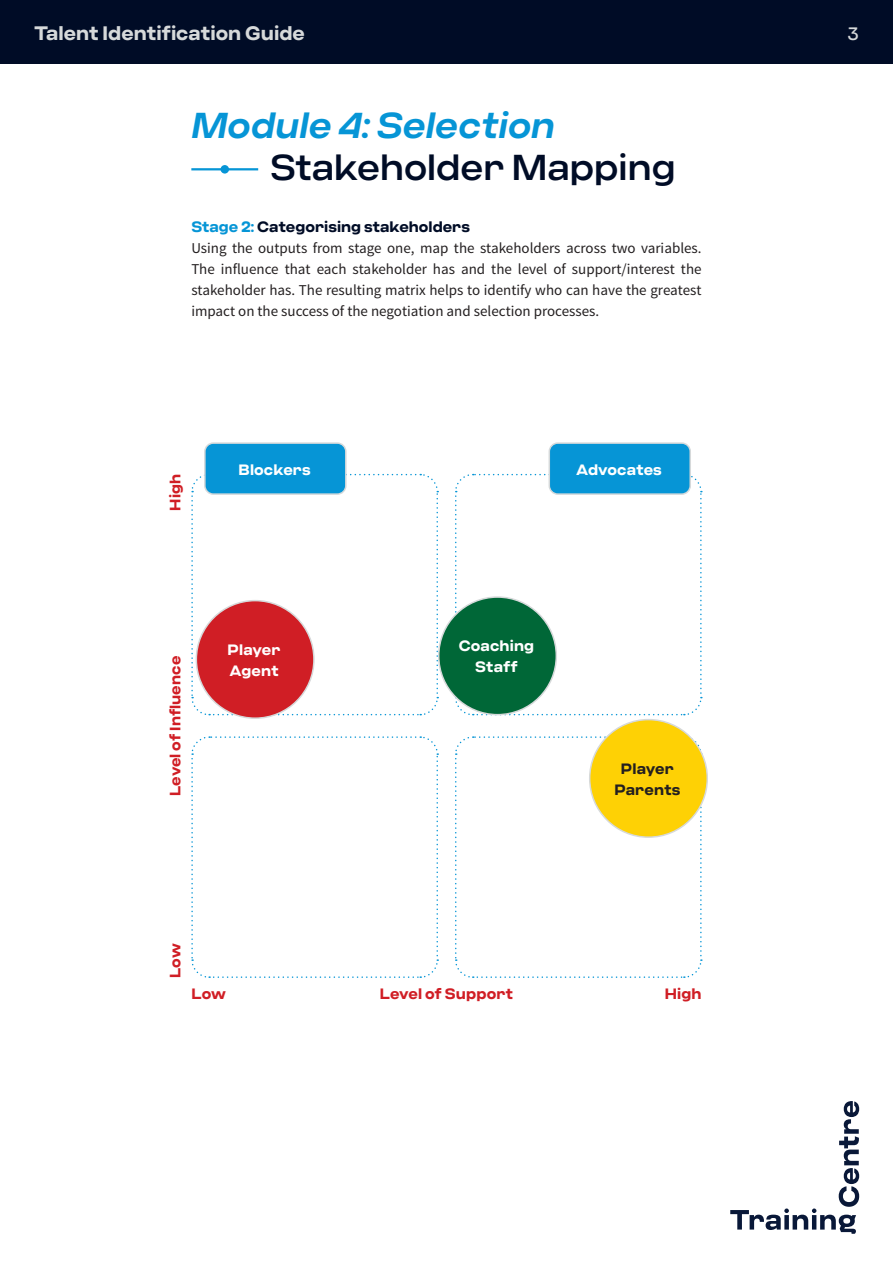
<style>
.page{position:relative;width:893px;height:1263px;background:#fff}
.page>*{position:absolute;margin:0;border:0;box-sizing:border-box;transform-origin:0 0}
.t1{font:500 36px "Criteria CF";color:#000c26}
.t2{font:italic 600 36px "Criteria CF";color:#0695d6}
.t3{font:700 19.5px "Criteria CF";color:#d6d9da}
.t4{font:18px "Criteria CF";color:#d6d9da}
.t5{font:15px/21px "Source Sans Pro";color:#231f20;text-align:justify}
.t6{font:700 15px "Criteria CF";letter-spacing:.005em;color:#d01e25}
.t7{font:700 15px/21px "Criteria CF";letter-spacing:.005em;color:#fff;text-align:center}
.t8{font:700 15px "Criteria CF";color:#000c26}
.t9{font:700 15px/21px "Criteria CF";color:#231f20;text-align:center}
.s1{color:#0695d6}
</style>
<div class="page">
<div style="left:0;top:0;width:893px;height:64px;background:#000c26"></div>
<svg style="left:730px;top:1101px;width:129px;height:133px"></svg>
<div style="left:221px;top:165px;width:8px;height:9px;background:#0695d6;border-radius:50%"></div>
<hr style="left:191px;top:168px;width:67px;height:2px;background:#0695d6">
<svg style="left:191px;top:473px;width:248px;height:243px"></svg>
<svg style="left:191px;top:736px;width:248px;height:242px"></svg>
<svg style="left:454px;top:473px;width:248px;height:243px"></svg>
<svg style="left:455px;top:736px;width:247px;height:242px"></svg>
<div style="left:205px;top:443px;width:141px;height:51px;background:#0695d6;border-radius:9px"></div>
<div style="left:204px;top:442px;width:143px;height:53px;border:2px solid #d6d9da;border-radius:9px"></div>
<div style="left:549px;top:443px;width:141px;height:51px;background:#0695d6;border-radius:9px"></div>
<div style="left:549px;top:442px;width:142px;height:53px;border:2px solid #d6d9da;border-radius:9px"></div>
<div style="left:439px;top:597px;width:117px;height:118px;background:#006737;border-radius:50%"></div>
<div style="left:438px;top:596px;width:119px;height:119px;border:2px solid #d6d9da;border-radius:50%"></div>
<div style="left:196px;top:601px;width:118px;height:117px;background:#d01e25;border-radius:50%"></div>
<div style="left:196px;top:600px;width:119px;height:119px;border:2px solid #d6d9da;border-radius:50%"></div>
<div style="left:590px;top:720px;width:117px;height:117px;background:#fed105;border-radius:50%"></div>
<div style="left:589px;top:719px;width:119px;height:119px;border:2px solid #d6d9da;border-radius:50%"></div>
<h2 class="t3" style="left:34px;top:22px;width:272px">Talent Identification Guide</h2>
<p class="t4" style="left:848px;top:23px;width:13px">3</p>
<h1 class="t2" style="left:191px;top:104px;width:366px">Module 4: Selection</h1>
<h1 class="t1" style="left:270px;top:146px;width:407px">Stakeholder Mapping</h1>
<p class="t8" style="left:191px;top:218px;width:280px"><span class="s1">Stage 2:</span> Categorising stakeholders</p>
<p class="t5" style="left:191px;top:238px;width:512px">Using the outputs from stage one, map the stakeholders across two variables.<br>The influence that each stakeholder has and the level of support/interest the stakeholder has. The resulting matrix helps to identify who can have the greatest impact on the success of the negotiation and selection processes.</p>
<p class="t6" style="left:166px;top:511px;width:38px;rotate:-90deg">High</p>
<p class="t7" style="left:238px;top:459px;width:74px">Blockers</p>
<p class="t7" style="left:576px;top:459px;width:87px">Advocates</p>
<p class="t6" style="left:166px;top:796px;width:142px;rotate:-90deg">Level of Influence</p>
<p class="t7" style="left:228px;top:640px;width:55px;text-align:left">Player<br>Agent</p>
<p class="t7" style="left:459px;top:636px;width:77px">Coaching<br>Staff</p>
<p class="t9" style="left:614px;top:759px;width:68px">Player<br>Parents</p>
<p class="t6" style="left:166px;top:978px;width:36px;rotate:-90deg">Low</p>
<p class="t6" style="left:191px;top:985px;width:36px">Low</p>
<p class="t6" style="left:380px;top:985px;width:135px">Level of Support</p>
<p class="t6" style="left:665px;top:985px;width:38px">High</p>
</div>
